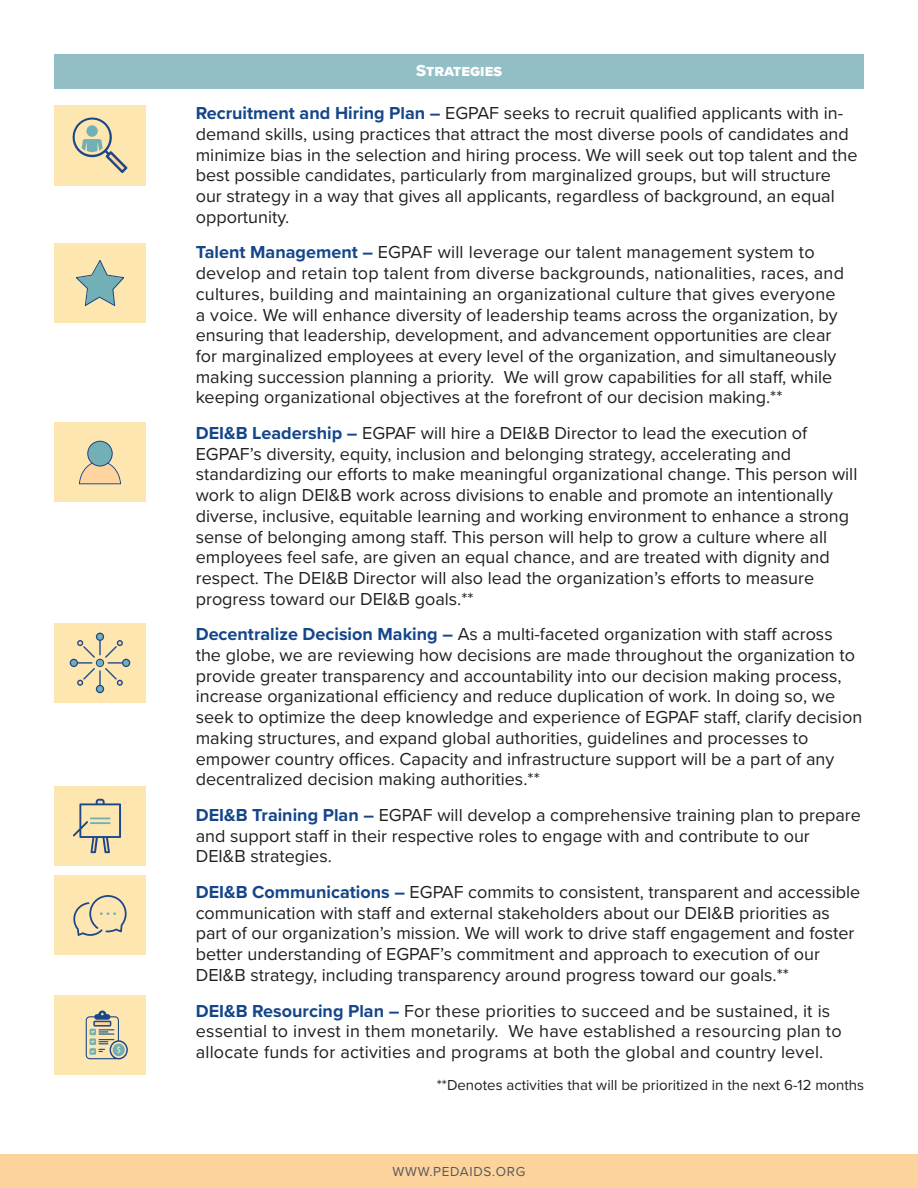
<style>
.page{position:relative;width:918px;height:1188px;background:#fff}
.page>*{position:absolute;margin:0;border:0;box-sizing:border-box;transform-origin:0 0}
.List_Paragraph{font:18px/20.7px "Proxima Nova";color:#231f20}
.t1{font:16.5px "Proxima Nova Extrabld";color:#fff}
.t2{font:15px "Proxima Nova";color:#231f20}
.t3{font:13.5px "Proxima Nova";letter-spacing:.05em;color:#57585a}
.s1{font-weight:700;color:#154689}
</style>
<div class="page">
<div style="left:0;top:1154px;width:918px;height:34px;background:#fdd39d"></div>
<div style="left:54px;top:54px;width:810px;height:34px;background:#92bfc6"></div>
<div style="left:54px;top:243px;width:92px;height:80px;background:#fee6b1"></div>
<svg style="left:76px;top:261px;width:48px;height:45px"></svg>
<div style="left:54px;top:105px;width:92px;height:81px;background:#fee6b1"></div>
<svg style="left:72px;top:117px;width:55px;height:56px"></svg>
<div style="left:54px;top:423px;width:92px;height:79px;background:#fee6b1"></div>
<svg style="left:79px;top:441px;width:42px;height:43px"></svg>
<div style="left:54px;top:623px;width:92px;height:80px;background:#fee6b1"></div>
<svg style="left:69px;top:633px;width:62px;height:61px"></svg>
<div style="left:54px;top:786px;width:92px;height:80px;background:#fee6b1"></div>
<svg style="left:73px;top:799px;width:48px;height:54px"></svg>
<hr style="left:90px;top:822px;width:21px;height:2px;background:#73b0b5">
<div style="left:54px;top:876px;width:92px;height:79px;background:#fee6b1"></div>
<svg style="left:73px;top:895px;width:54px;height:41px"></svg>
<div style="left:54px;top:995px;width:92px;height:80px;background:#fee6b1"></div>
<svg style="left:86px;top:1011px;width:42px;height:48px"></svg>
<p class="t1" style="left:416px;top:59px;width:87px">Strategies</p>
<p class="List_Paragraph" style="left:196px;top:102px;width:663px"><span class="s1">Recruitment and Hiring Plan –</span> EGPAF seeks to recruit qualified applicants with in&shy;demand skills, using practices that attract the most diverse pools of candidates and minimize bias in the selection and hiring process. We will seek out top talent and the best possible candidates, particularly from marginalized groups, but will structure our strategy in a way that gives all applicants, regardless of background, an equal opportunity.</p>
<p class="List_Paragraph" style="left:196px;top:241px;width:650px"><span class="s1">Talent Management –</span> EGPAF will leverage our talent management system to develop and retain top talent from diverse backgrounds, nationalities, races, and cultures, building and maintaining an organizational culture that gives everyone a voice. We will enhance diversity of leadership teams across the organization, by ensuring that leadership, development, and advancement opportunities are clear for marginalized employees at every level of the organization, and simultaneously making succession planning a priority. We will grow capabilities for all staff, while keeping organizational objectives at the forefront of our decision making.**</p>
<p class="List_Paragraph" style="left:196px;top:422px;width:663px"><span class="s1">DEI&amp;B Leadership –</span> EGPAF will hire a DEI&amp;B Director to lead the execution of EGPAF’s diversity, equity, inclusion and belonging strategy, accelerating and standardizing our efforts to make meaningful organizational change. This person will work to align DEI&amp;B work across divisions to enable and promote an intentionally diverse, inclusive, equitable learning and working environment to enhance a strong sense of belonging among staff. This person will help to grow a culture where all employees feel safe, are given an equal chance, and are treated with dignity and respect. The DEI&amp;B Director will also lead the organization’s efforts to measure progress toward our DEI&amp;B goals.**</p>
<p class="List_Paragraph" style="left:196px;top:623px;width:668px"><span class="s1">Decentralize Decision Making –</span> As a multi-faceted organization with staff across the globe, we are reviewing how decisions are made throughout the organization to provide greater transparency and accountability into our decision making process, increase organizational efficiency and reduce duplication of work. In doing so, we seek to optimize the deep knowledge and experience of EGPAF staff, clarify decision making structures, and expand global authorities, guidelines and processes to empower country offices. Capacity and infrastructure support will be a part of any decentralized decision making authorities.**</p>
<p class="List_Paragraph" style="left:196px;top:804px;width:667px"><span class="s1">DEI&amp;B Training Plan –</span> EGPAF will develop a comprehensive training plan to prepare and support staff in their respective roles to engage with and contribute to our<br>DEI&amp;B strategies.</p>
<p class="List_Paragraph" style="left:196px;top:881px;width:666px"><span class="s1">DEI&amp;B Communications –</span> EGPAF commits to consistent, transparent and accessible communication with staff and external stakeholders about our DEI&amp;B priorities as part of our organization’s mission. We will work to drive staff engagement and foster better understanding of EGPAF’s commitment and approach to execution of our DEI&amp;B strategy, including transparency around progress toward our goals.**</p>
<p class="List_Paragraph" style="left:196px;top:999px;width:648px"><span class="s1">DEI&amp;B Resourcing Plan –</span> For these priorities to succeed and be sustained, it is essential to invest in them monetarily. We have established a resourcing plan to allocate funds for activities and programs at both the global and country level.</p>
<p class="t2" style="left:437px;top:1074px;width:429px">**Denotes activities that will be prioritized in the next 6-12 months</p>
<p class="t3" style="left:393px;top:1162px;width:134px">WWW.PEDAIDS.ORG</p>
</div>
